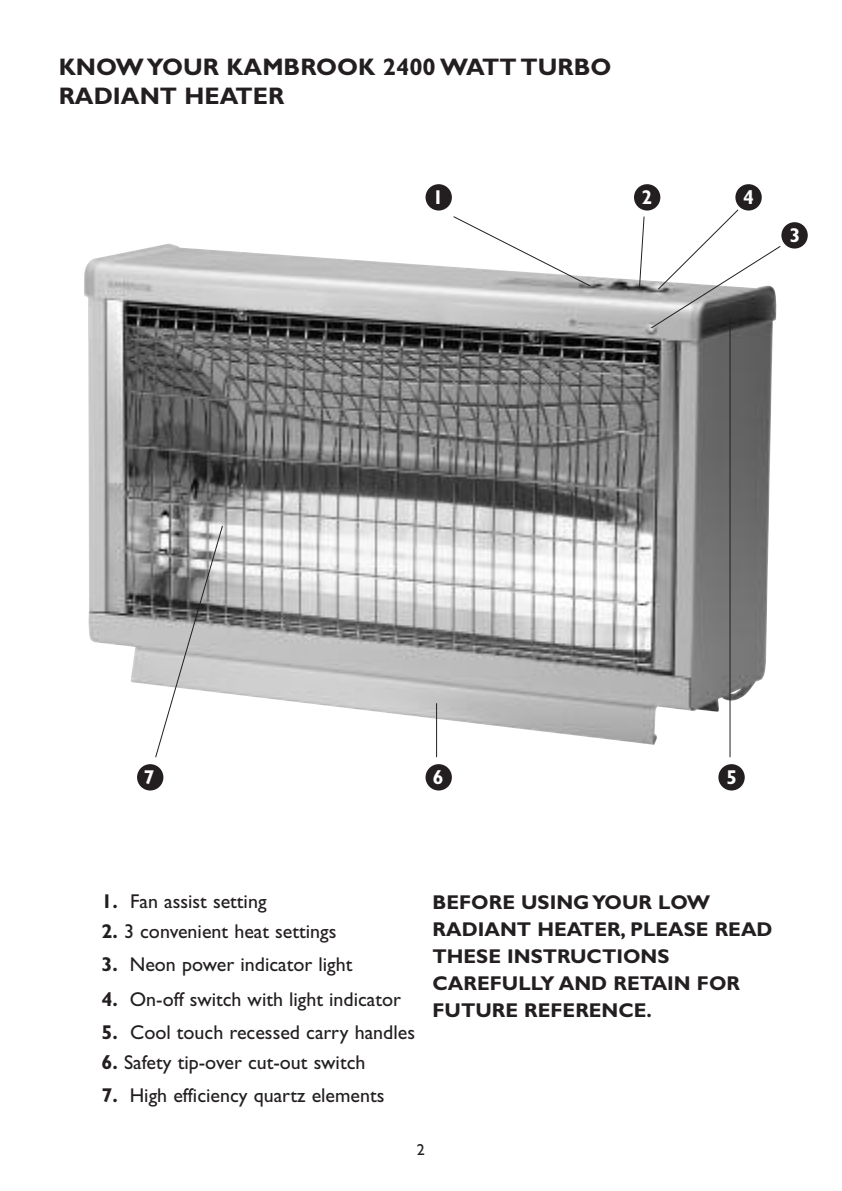
<style>
.page{position:relative;width:842px;height:1191px;background:#fff}
.page>*{position:absolute;margin:0;border:0;box-sizing:border-box;transform-origin:0 0}
.t1{font:700 24px/28.8px "Gill Sans";color:#231f20}
.t2{font:20px "Gill Sans";color:#231f20}
.t3{font:700 20px/27px "Gill Sans";color:#231f20}
.t4{font:700 condensed 20px "Gill Sans";color:#fff}
.t5{font:16px "Gill Sans";color:#231f20}
.s1{font-weight:700}
</style>
<div class="page">
<img style="left:84px;top:243px;width:689px;height:502px">
<svg style="left:452px;top:216px;width:140px;height:71px"></svg>
<div style="left:425px;top:184px;width:27px;height:26px;background:#231f20;border-radius:50%"></div>
<hr style="left:729px;top:317px;width:1px;height:440px;background:#231f20">
<hr style="left:436px;top:703px;width:1px;height:54px;background:#231f20">
<div style="left:634px;top:184px;width:26px;height:26px;background:#231f20;border-radius:50%"></div>
<div style="left:735px;top:184px;width:27px;height:26px;background:#231f20;border-radius:50%"></div>
<svg style="left:154px;top:525px;width:70px;height:233px"></svg>
<div style="left:718px;top:764px;width:27px;height:26px;background:#231f20;border-radius:50%"></div>
<div style="left:781px;top:222px;width:27px;height:26px;background:#231f20;border-radius:50%"></div>
<svg style="left:638px;top:208px;width:144px;height:121px"></svg>
<div style="left:425px;top:764px;width:27px;height:26px;background:#231f20;border-radius:50%"></div>
<div style="left:137px;top:764px;width:26px;height:26px;background:#231f20;border-radius:50%"></div>
<p class="t1" style="left:59px;top:55px;width:554px">KNOW YOUR KAMBROOK 2400 WATT TURBO<br>RADIANT HEATER</p>
<p class="t4" style="left:433px;top:190px;width:12px">1</p>
<p class="t4" style="left:642px;top:190px;width:12px">2</p>
<p class="t4" style="left:744px;top:190px;width:12px">4</p>
<p class="t4" style="left:790px;top:228px;width:12px">3</p>
<p class="t4" style="left:144px;top:769px;width:12px">7</p>
<p class="t4" style="left:433px;top:769px;width:12px">6</p>
<p class="t4" style="left:727px;top:769px;width:12px">5</p>
<p class="t2" style="left:101px;top:894px;width:167px"><span class="s1">1.</span> Fan assist setting</p>
<p class="t2" style="left:101px;top:923px;width:237px"><span class="s1">2.</span> 3 convenient heat settings</p>
<p class="t2" style="left:101px;top:956px;width:253px"><span class="s1">3.</span> Neon power indicator light</p>
<p class="t2" style="left:101px;top:992px;width:301px"><span class="s1">4.</span> On-off switch with light indicator</p>
<p class="t2" style="left:101px;top:1024px;width:315px"><span class="s1">5.</span> Cool touch recessed carry handles</p>
<p class="t2" style="left:101px;top:1054px;width:266px"><span class="s1">6.</span> Safety tip-over cut-out switch</p>
<p class="t2" style="left:101px;top:1087px;width:285px"><span class="s1">7.</span> High efficiency quartz elements</p>
<p class="t3" style="left:433px;top:891px;width:342px">BEFORE USING YOUR LOW<br>RADIANT HEATER, PLEASE READ<br>THESE INSTRUCTIONS<br>CAREFULLY AND RETAIN FOR<br>FUTURE REFERENCE.</p>
<p class="t5" style="left:417px;top:1143px;width:9px">2</p>
</div>
